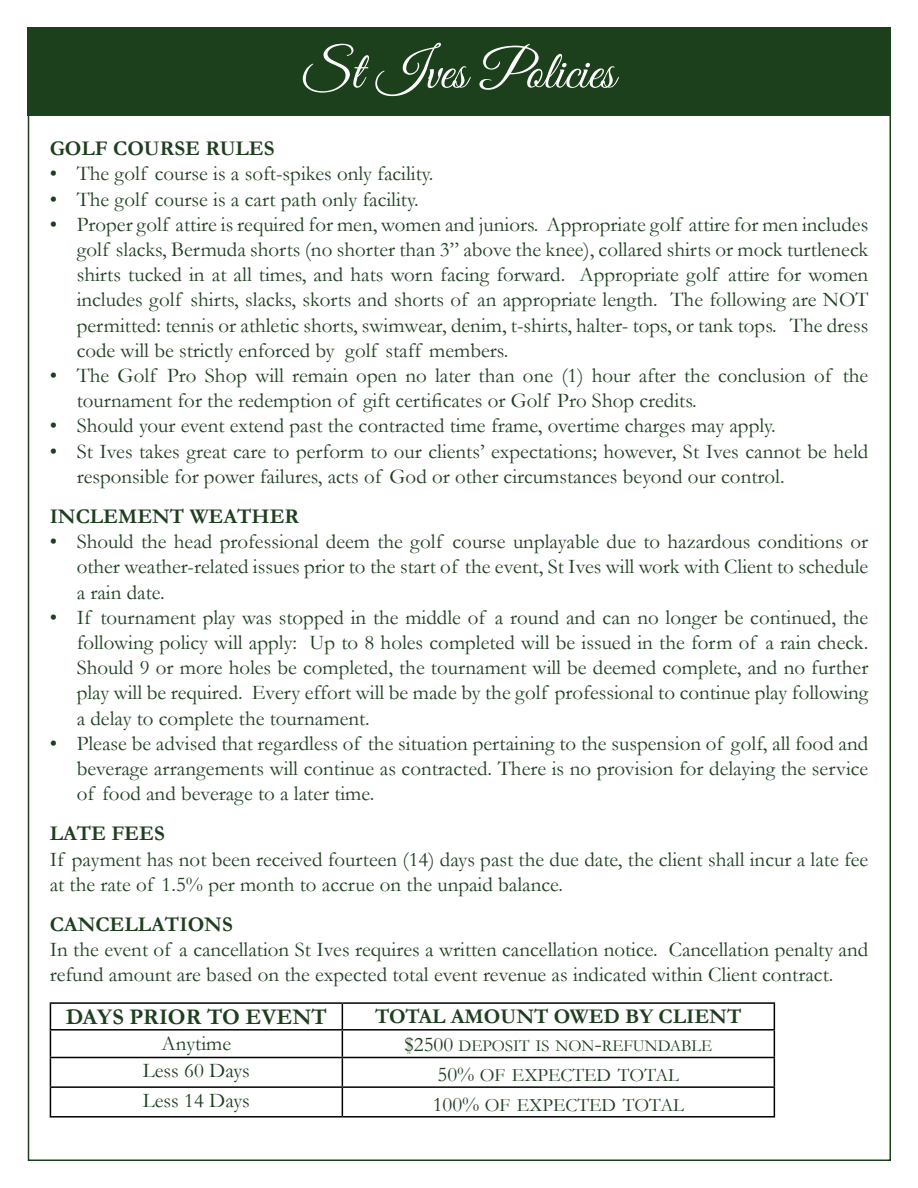
<style>
.page{position:relative;width:918px;height:1188px;background:#fff}
.page>*{position:absolute;margin:0;border:0;box-sizing:border-box;transform-origin:0 0}
.t1{font:54px "Great Vibes";color:#fff}
.t2{font:700 22.5px "Garamond";color:#1e3f1f}
.t3{font:21px/25.2px "Garamond";color:#1e3f1f;text-align:justify}
.t4{font:700 21px "Garamond";color:#1e3f1f}
.t5{font:18.9px "Garamond";color:#1e3f1f}
.t6{font:16.8px "Garamond";color:#1e3f1f}
.s1{font-size:21px}
.s2{font-size:24px}
</style>
<div class="page">
<hr style="left:50px;top:1002px;width:292px;height:2px;background:#000">
<hr style="left:342px;top:1002px;width:433px;height:2px;background:#000">
<hr style="left:50px;top:1029px;width:292px;height:2px;background:#000">
<hr style="left:342px;top:1029px;width:433px;height:2px;background:#000">
<hr style="left:50px;top:1057px;width:292px;height:1px;background:#000">
<hr style="left:342px;top:1057px;width:433px;height:1px;background:#000">
<hr style="left:50px;top:1086px;width:292px;height:2px;background:#000">
<svg style="left:50px;top:1004px;width:1px;height:112px"></svg>
<hr style="left:342px;top:1086px;width:433px;height:2px;background:#000">
<svg style="left:342px;top:1004px;width:1px;height:112px"></svg>
<svg style="left:774px;top:1004px;width:1px;height:112px"></svg>
<hr style="left:50px;top:1116px;width:292px;height:2px;background:#000">
<hr style="left:342px;top:1116px;width:433px;height:2px;background:#000">
<div style="left:27px;top:27px;width:864px;height:89px;background:#1c3f1c"></div>
<h1 class="t1" style="left:303px;top:42px;width:314px">St Ives Policies</h1>
<p class="t4" style="left:50px;top:134px;width:226px">GOLF COURSE RULES</p>
<p class="t3" style="left:50px;top:161px;width:385px">• The golf course is a soft-spikes only facility.</p>
<p class="t3" style="left:50px;top:186px;width:370px">• The golf course is a cart path only facility.</p>
<p class="t3" style="left:77px;top:211px;width:793px;text-indent:-27px">• Proper golf attire is required for men, women and juniors. Appropriate golf attire for men includes golf slacks, Bermuda shorts (no shorter than 3” above the knee), collared shirts or mock turtleneck shirts tucked in at all times, and hats worn facing forward. Appropriate golf attire for women includes golf shirts, slacks, skorts and shorts of an appropriate length. The following are NOT permitted: tennis or athletic shorts, swimwear, denim, t-shirts, halter- tops, or tank tops. The dress code will be strictly enforced by golf staff members.</p>
<p class="t3" style="left:77px;top:362px;width:793px;text-indent:-27px">• The Golf Pro Shop will remain open no later than one (1) hour after the conclusion of the tournament for the redemption of gift certificates or Golf Pro Shop credits.</p>
<p class="t3" style="left:50px;top:413px;width:728px">• Should your event extend past the contracted time frame, overtime charges may apply.</p>
<p class="t3" style="left:77px;top:438px;width:793px;text-indent:-27px">• St Ives takes great care to perform to our clients’ expectations; however, St Ives cannot be held responsible for power failures, acts of God or other circumstances beyond our control.</p>
<p class="t4" style="left:50px;top:502px;width:251px">INCLEMENT WEATHER</p>
<p class="t3" style="left:77px;top:528px;width:793px;text-indent:-27px">• Should the head professional deem the golf course unplayable due to hazardous conditions or other weather-related issues prior to the start of the event, St Ives will work with Client to schedule a rain date.</p>
<p class="t3" style="left:77px;top:604px;width:793px;text-indent:-27px">• If tournament play was stopped in the middle of a round and can no longer be continued, the following policy will apply: Up to 8 holes completed will be issued in the form of a rain check.<br>Should 9 or more holes be completed, the tournament will be deemed complete, and no further play will be required. Every effort will be made by the golf professional to continue play following a delay to complete the tournament.</p>
<p class="t3" style="left:77px;top:730px;width:793px;text-indent:-27px">• Please be advised that regardless of the situation pertaining to the suspension of golf, all food and beverage arrangements will continue as contracted. There is no provision for delaying the service of food and beverage to a later time.</p>
<p class="t4" style="left:50px;top:819px;width:117px">LATE FEES</p>
<p class="t3" style="left:50px;top:846px;width:820px">If payment has not been received fourteen (14) days past the due date, the client shall incur a late fee at the rate of 1.5% per month to accrue on the unpaid balance.</p>
<p class="t4" style="left:50px;top:910px;width:185px">CANCELLATIONS</p>
<p class="t3" style="left:50px;top:936px;width:820px">In the event of a cancellation St Ives requires a written cancellation notice. Cancellation penalty and refund amount are based on the expected total event revenue as indicated within Client contract.</p>
<p class="t2" style="left:66px;top:1001px;width:262px">DAYS PRIOR TO EVENT</p>
<p class="t4" style="left:375px;top:1002px;width:368px">TOTAL AMOUNT OWED BY CLIENT</p>
<p class="t3" style="left:162px;top:1030px;width:71px">Anytime</p>
<p class="t6" style="left:404px;top:1035px;width:309px"><span class="s1">$2500</span> DEPOSIT IS NON<span class="s2">-</span>REFUNDABLE</p>
<p class="t3" style="left:143px;top:1057px;width:109px">Less 60 Days</p>
<p class="t5" style="left:438px;top:1063px;width:243px"><span class="s1">50%</span> OF EXPECTED TOTAL</p>
<p class="t3" style="left:143px;top:1087px;width:109px">Less 14 Days</p>
<p class="t5" style="left:433px;top:1092px;width:253px"><span class="s1">100%</span> OF EXPECTED TOTAL</p>
</div>
